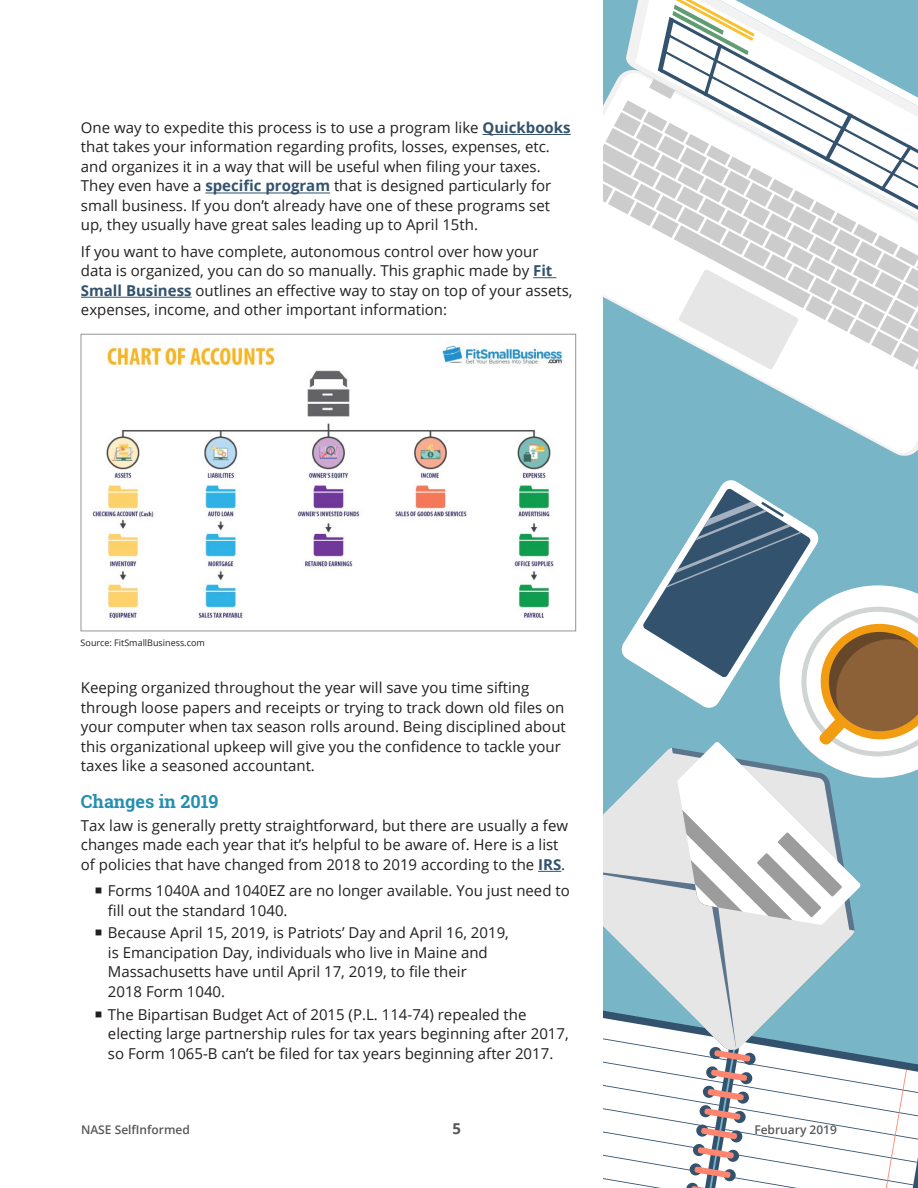
<style>
.page{position:relative;width:918px;height:1188px;background:#fff}
.page>*{position:absolute;margin:0;border:0;box-sizing:border-box;transform-origin:0 0}
.NASE_Main_Subhead{font:700 18px "Roboto Slab";color:#268fb0}
.NASE_Body_Copy{font:15px/19.5px "Open Sans";color:#231f20}
.t1{font:700 15px "Open Sans";color:#57585a}
.t2{font:600 12px "Open Sans";color:#57585a}
.NASE_Body_Copy-2{font:9px "Open Sans";color:#231f20}
.s1{font-weight:700;color:#33526e}
</style>
<div class="page">
<hr style="left:482px;top:134px;width:89px;height:1px;background:#33526e">
<hr style="left:205px;top:193px;width:125px;height:1px;background:#33526e">
<svg style="left:533px;top:277px;width:23px;height:1px"></svg>
<hr style="left:81px;top:297px;width:111px;height:1px;background:#33526e">
<img style="left:92px;top:342px;width:472px;height:277px">
<div style="left:81px;top:334px;width:495px;height:297px;border:1px solid #939598"></div>
<svg style="left:538px;top:871px;width:23px;height:1px"></svg>
<div style="left:603px;top:0;width:315px;height:1188px;background:#78b5c7"></div>
<svg style="left:740px;top:370px;width:178px;height:85px;fill:#fff"></svg>
<svg style="left:603px;top:0;width:315px;height:370px;background:#d5dfe2"></svg>
<svg style="left:621px;top:480px;width:126px;height:189px"></svg>
<svg style="left:616px;top:775px;width:217px;height:27px;background:#e3e9eb"></svg>
<svg style="left:603px;top:802px;width:315px;height:386px"></svg>
<svg style="left:643px;top:488px;width:275px;height:290px"></svg>
<p class="NASE_Body_Copy" style="left:81px;top:117px;width:491px">One way to expedite this process is to use a program like <span class="s1">Quickbooks </span>that takes your information regarding profits, losses, expenses, etc. and organizes it in a way that will be useful when filing your taxes.<br>They even have a <span class="s1">specific program</span> that is designed particularly for small business. If you don’t already have one of these programs set up, they usually have great sales leading up to April 15th.</p>
<p class="NASE_Body_Copy" style="left:81px;top:241px;width:493px">If you want to have complete, autonomous control over how your data is organized, you can do so manually. This graphic made by <span class="s1">Fit Small Business</span> outlines an effective way to stay on top of your assets, expenses, income, and other important information:</p>
<p class="NASE_Body_Copy-2" style="left:81px;top:636px;width:126px">Source: FitSmallBusiness.com</p>
<p class="NASE_Body_Copy" style="left:81px;top:677px;width:486px">Keeping organized throughout the year will save you time sifting through loose papers and receipts or trying to track down old files on your computer when tax season rolls around. Being disciplined about this organizational upkeep will give you the confidence to tackle your taxes like a seasoned accountant.</p>
<p class="NASE_Main_Subhead" style="left:81px;top:789px;width:139px">Changes in 2019</p>
<p class="NASE_Body_Copy" style="left:81px;top:815px;width:489px">Tax law is generally pretty straightforward, but there are usually a few changes made each year that it’s helpful to be aware of. Here is a list of policies that have changed from 2018 to 2019 according to the <span class="s1">IRS</span>.</p>
<p class="NASE_Body_Copy" style="left:108px;top:881px;width:463px">Forms 1040A and 1040EZ are no longer available. You just need to fill out the standard 1040.</p>
<p class="NASE_Body_Copy" style="left:108px;top:923px;width:403px">Because April 15, 2019, is Patriots’ Day and April 16, 2019, is Emancipation Day, individuals who live in Maine and Massachusetts have until April 17, 2019, to file their<br>2018 Form 1040.</p>
<p class="NASE_Body_Copy" style="left:108px;top:1004px;width:462px">The Bipartisan Budget Act of 2015 (P.L. 114-74) repealed the electing large partnership rules for tax years beginning after 2017, so Form 1065-B can’t be filed for tax years beginning after 2017.</p>
<p class="t2" style="left:81px;top:1121px;width:110px">NASE SelfInformed</p>
<p class="t1" style="left:453px;top:1118px;width:10px">5</p>
<p class="t2" style="left:754px;top:1121px;width:84px">February 2019</p>
</div>
